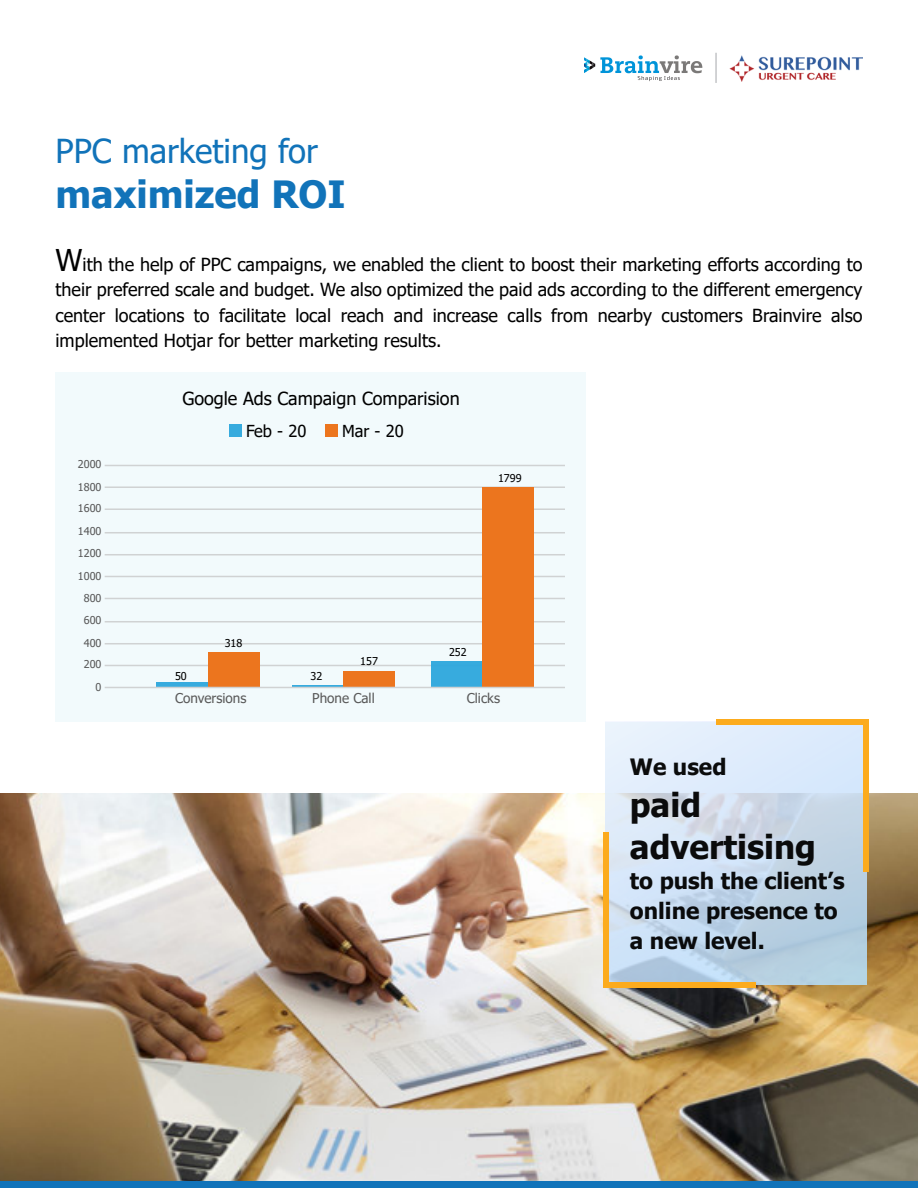
<style>
.page{position:relative;width:918px;height:1188px;background:#fff}
.page>*{position:absolute;margin:0;border:0;box-sizing:border-box;transform-origin:0 0}
.t1{font:700 37.5px "Tahoma";color:#1173b9}
.t2{font:33px "Tahoma";color:#1173b9}
.t3{font:700 33px/42px "Tahoma";color:rgb(0 0 0/.95)}
.t4{font:700 22.5px/30px "Tahoma";color:rgb(0 0 0/.95)}
.t5{font:18px/25.5px "Tahoma";color:#000;text-align:justify}
.t6{font:16.5px "Tahoma";color:#000}
.t7{font:13.5px "Tahoma";color:#595959}
.t8{font:10.8px "Tahoma";color:#595959}
.t9{font:10.8px "Tahoma";color:#000}
.s1{font-size:30px}
</style>
<div class="page">
<img style="left:0;top:793px;width:918px;height:389px">
<div style="left:56px;top:372px;width:530px;height:350px;background:#f2fafc"></div>
<hr style="left:105px;top:665px;width:460px;height:1px;background:#d0d2d3">
<hr style="left:105px;top:643px;width:460px;height:1px;background:#d0d2d3">
<hr style="left:105px;top:621px;width:460px;height:1px;background:#d0d2d3">
<hr style="left:105px;top:598px;width:460px;height:1px;background:#d0d2d3">
<hr style="left:105px;top:576px;width:460px;height:1px;background:#d0d2d3">
<hr style="left:105px;top:554px;width:460px;height:1px;background:#d0d2d3">
<hr style="left:105px;top:532px;width:460px;height:1px;background:#d0d2d3">
<hr style="left:105px;top:508px;width:460px;height:2px;background:#d0d2d3">
<hr style="left:105px;top:486px;width:460px;height:2px;background:#d0d2d3">
<hr style="left:105px;top:465px;width:460px;height:1px;background:#d0d2d3">
<div style="left:157px;top:682px;width:51px;height:5px;background:#37abde"></div>
<div style="left:208px;top:652px;width:52px;height:35px;background:#ec751e"></div>
<hr style="left:292px;top:685px;width:52px;height:2px;background:#2da7dd">
<div style="left:344px;top:671px;width:51px;height:16px;background:#ec751e"></div>
<div style="left:431px;top:661px;width:51px;height:26px;background:#37abde"></div>
<div style="left:482px;top:487px;width:52px;height:200px;background:#ec751e"></div>
<div style="left:230px;top:425px;width:12px;height:12px;background:#37abde"></div>
<div style="left:326px;top:425px;width:12px;height:12px;background:#ec751e"></div>
<hr style="left:105px;top:687px;width:460px;height:1px;background:#d0d2d3">
<div style="left:0;top:1182px;width:918px;height:6px;background:#1173b9"></div>
<svg style="left:605px;top:722px;width:262px;height:262px;background:#ccdced"></svg>
<div style="left:864px;top:719px;width:5px;height:153px;background:#fcab1d"></div>
<div style="left:716px;top:719px;width:153px;height:5px;background:#fcab1d"></div>
<div style="left:603px;top:832px;width:5px;height:153px;background:#fcab1d"></div>
<div style="left:603px;top:982px;width:153px;height:6px;background:#fcab1d"></div>
<img style="left:729px;top:56px;width:133px;height:25px">
<hr style="left:716px;top:53px;width:1px;height:30px;background:#a6a8ab">
<svg style="left:584px;top:55px;width:118px;height:26px"></svg>
<h2 class="t2" style="left:56px;top:128px;width:264px">PPC marketing for</h2>
<h1 class="t1" style="left:56px;top:168px;width:292px">maximized ROI</h1>
<p class="t5" style="left:56px;top:252px;width:808px"><span class="s1">W</span>ith the help of PPC campaigns, we enabled the client to boost their marketing efforts according to their preferred scale and budget. We also optimized the paid ads according to the different emergency center locations to facilitate local reach and increase calls from nearby customers Brainvire also implemented Hotjar for better marketing results.</p>
<p class="t5" style="left:182px;top:387px;width:279px">Google Ads Campaign Comparision</p>
<p class="t8" style="left:78px;top:457px;width:25px">2000</p>
<p class="t8" style="left:78px;top:480px;width:25px">1800</p>
<p class="t8" style="left:78px;top:501px;width:25px">1600</p>
<p class="t8" style="left:78px;top:523px;width:25px">1400</p>
<p class="t8" style="left:78px;top:546px;width:25px">1200</p>
<p class="t8" style="left:78px;top:569px;width:25px">1000</p>
<p class="t8" style="left:84px;top:591px;width:19px">800</p>
<p class="t8" style="left:84px;top:613px;width:19px">600</p>
<p class="t8" style="left:84px;top:636px;width:19px">400</p>
<p class="t8" style="left:84px;top:657px;width:19px">200</p>
<p class="t8" style="left:96px;top:680px;width:7px">0</p>
<p class="t6" style="left:246px;top:420px;width:62px">Feb - 20</p>
<p class="t6" style="left:342px;top:420px;width:63px">Mar - 20</p>
<p class="t9" style="left:498px;top:471px;width:25px">1799</p>
<p class="t9" style="left:175px;top:669px;width:13px">50</p>
<p class="t9" style="left:225px;top:636px;width:19px">318</p>
<p class="t9" style="left:311px;top:669px;width:13px">32</p>
<p class="t9" style="left:360px;top:654px;width:19px">157</p>
<p class="t9" style="left:449px;top:645px;width:19px">252</p>
<p class="t7" style="left:175px;top:690px;width:73px">Conversions</p>
<p class="t7" style="left:312px;top:690px;width:64px">Phone Call</p>
<p class="t7" style="left:467px;top:690px;width:35px">Clicks</p>
<p class="t4" style="left:630px;top:753px;width:98px">We used</p>
<h2 class="t3" style="left:630px;top:786px;width:188px">paid advertising</h2>
<p class="t4" style="left:630px;top:867px;width:216px">to push the client’s online presence to a new level.</p>
</div>
